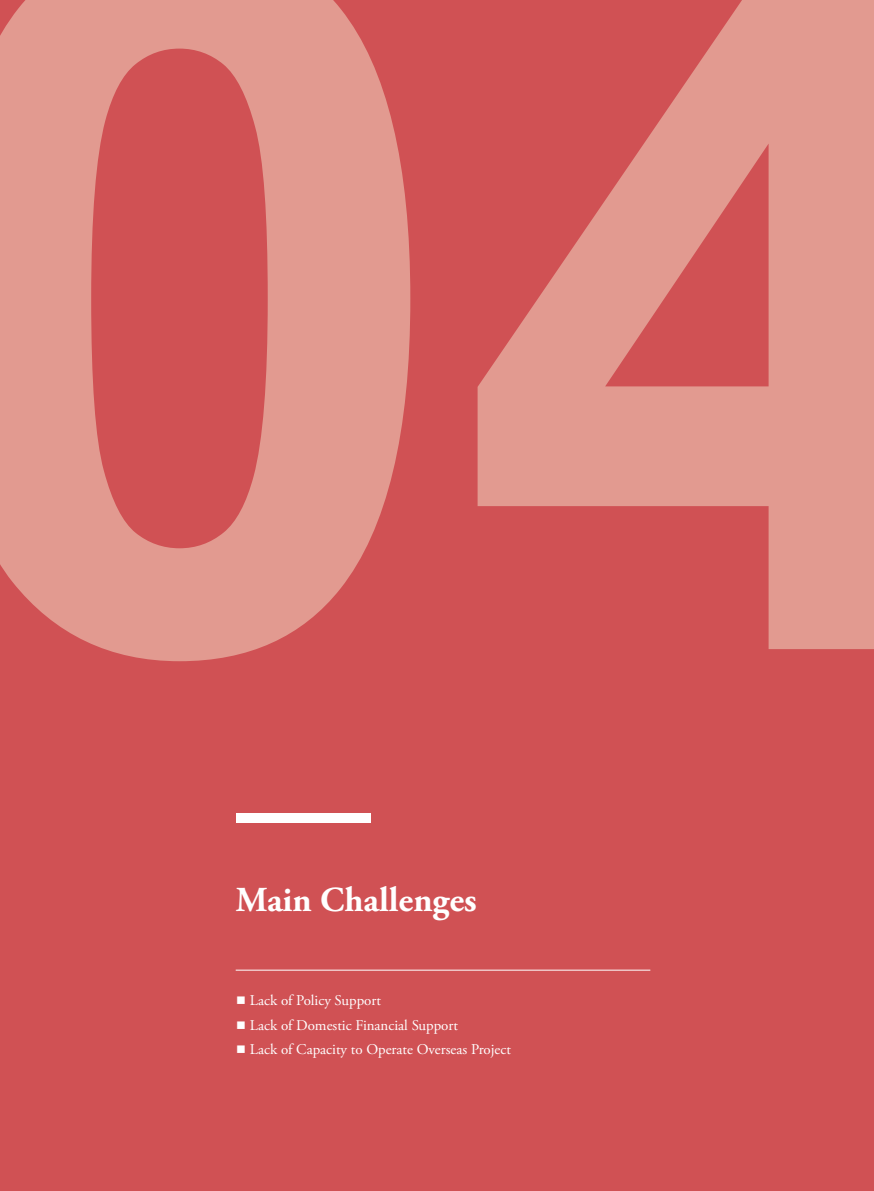
<style>
.page{position:relative;width:874px;height:1191px;background:#fff}
.page>*{position:absolute;margin:0;border:0;box-sizing:border-box;transform-origin:0 0}
.t1{font:700 992.25px "Arial";color:#e29a90}
.t2{font:700 35px "Adobe Garamond Pro";color:#fff}
.t3{font:14.88px "Adobe Garamond Pro";color:#fff}
.s1{font-family:"N Sim Sun";font-size:10.5px}
</style>
<div class="page">
<div style="left:0;top:0;width:873px;height:1191px;background:#d05154"></div>
<hr style="left:235px;top:969px;width:415px;height:1px;background:#fff">
<div style="left:236px;top:813px;width:134px;height:10px;background:#fff"></div>
<h1 class="t1" style="left:-93px;top:-249px;width:1105px">04</h1>
<h2 class="t2" style="left:235px;top:879px;width:242px">Main Challenges</h2>
<p class="t3" style="left:235px;top:991px;width:147px"><span class="s1">■</span> Lack of Policy Support</p>
<p class="t3" style="left:235px;top:1016px;width:224px"><span class="s1">■</span> Lack of Domestic Financial Support</p>
<p class="t3" style="left:235px;top:1040px;width:277px"><span class="s1">■</span> Lack of Capacity to Operate Overseas Project</p>
</div>
